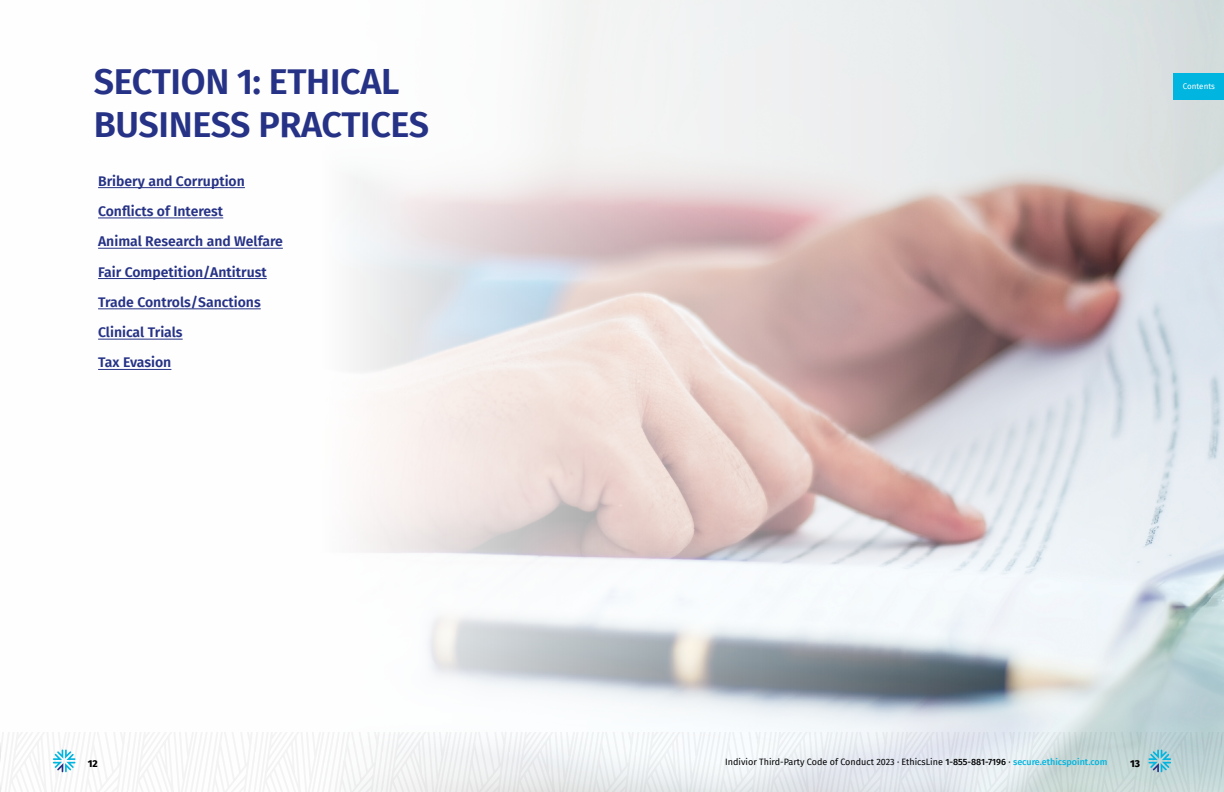
<style>
.page{position:relative;width:1224px;height:792px;background:#fff}
.page>*{position:absolute;margin:0;border:0;box-sizing:border-box;transform-origin:0 0}
.t1{font:600 36px/43.2px "Fira Sans";letter-spacing:-.01em;color:#263286}
.t2{font:600 14px/30.3px "Fira Sans";color:#263286}
.t3{font:800 10px "Fira Sans";color:#000}
.t4{font:9px "Fira Sans";color:#000}
.t5{font:8px "Fira Sans";color:#fff}
.s1{font-weight:500}
.s2{font-weight:500;color:#00b5df}
</style>
<div class="page">
<img style="left:17px;top:0;width:1207px;height:733px">
<hr style="left:98px;top:187px;width:147px;height:1px;background:#263286">
<hr style="left:98px;top:218px;width:125px;height:1px;background:#263286">
<hr style="left:98px;top:248px;width:185px;height:1px;background:#263286">
<hr style="left:98px;top:278px;width:169px;height:1px;background:#263286">
<hr style="left:98px;top:309px;width:163px;height:1px;background:#263286">
<hr style="left:98px;top:339px;width:85px;height:1px;background:#263286">
<hr style="left:98px;top:369px;width:73px;height:1px;background:#263286">
<svg style="left:1px;top:733px;width:1220px;height:59px"></svg>
<hr style="left:1221px;top:733px;width:3px;height:59px;background:#bfbfbf">
<svg style="left:1149px;top:750px;width:22px;height:22px"></svg>
<svg style="left:53px;top:750px;width:22px;height:22px"></svg>
<hr style="left:0;top:733px;width:1px;height:59px;background:#bfbfbf">
<div style="left:1174px;top:73px;width:50px;height:26px;background:#00b5df"></div>
<h1 class="t1" style="left:94px;top:58px;width:337px">SECTION 1: ETHICAL<br>BUSINESS PRACTICES</h1>
<p class="t2" style="left:98px;top:165px;width:186px">Bribery and Corruption<br>Conflicts of Interest<br>Animal Research and Welfare<br>Fair Competition/Antitrust<br>Trade Controls/Sanctions<br>Clinical Trials<br>Tax Evasion</p>
<p class="t5" style="left:1183px;top:80px;width:34px">Contents</p>
<p class="t3" style="left:88px;top:754px;width:11px">12</p>
<p class="t4" style="left:725px;top:755px;width:384px">Indivior Third-Party Code of Conduct 2023 ∙ EthicsLine <span class="s1">1-855-881-7196</span> ∙ <span class="s2">secure.ethicspoint.com</span></p>
<p class="t3" style="left:1130px;top:754px;width:11px">13</p>
</div>
